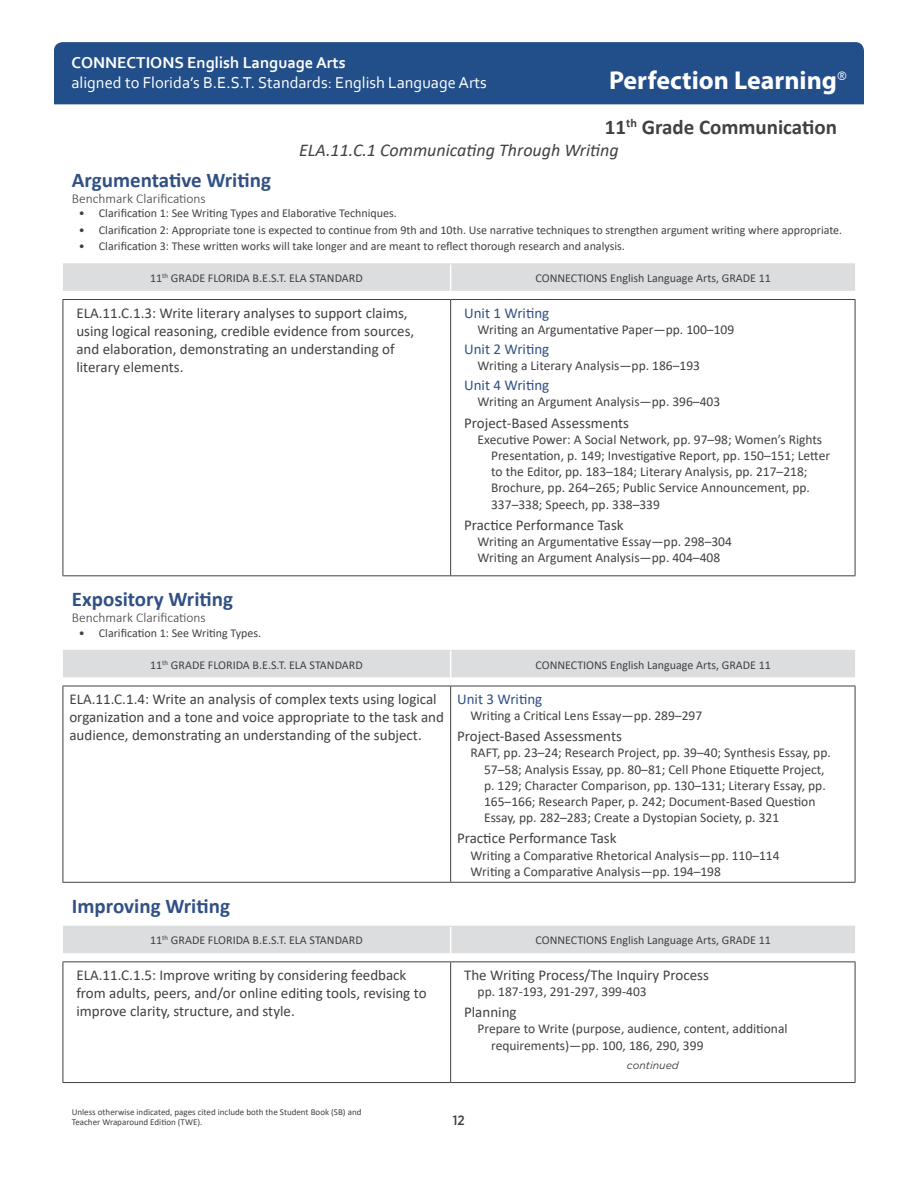
<style>
.page{position:relative;width:918px;height:1188px;background:#fff}
.page>*{position:absolute;margin:0;border:0;box-sizing:border-box;transform-origin:0 0}
.t1{font:700 25.95px "Myriad Pro";color:#fff}
.Perfection_Subsectio{font:700 21px "Calibri";color:#315185}
.t2{font:700 21px "Calibri";color:#414142}
.t3{font:italic 18px "Calibri";color:#414142}
.t4{font:16.5px "Corbel";color:#fff}
.t5{font:700 16.5px "Corbel";color:#fff}
.FL_BEST_Standard{font:15px/18px "Calibri";color:#414142}
.L_BEST_Citations_Hea{font:15px "Calibri";color:#414142}
.FL_BEST_Citations_Ch{font:15px "Calibri";color:#315185}
.FL_BEST_Citations_1s{font:13.5px/16.2px "Calibri";color:#414142}
.BenchClar_head{font:300 13.5px "Calibri";color:#414142}
.t6{font:500 13.5px "Gotham Narrow";color:#414142}
.Calibri_Table_header{font:12px "Calibri";color:#414142}
.CONTINUED{font:italic 10.5px "Gotham";color:#414142}
.t7{font:9px/10.8px "Calibri";color:#414142}
</style>
<div class="page">
<div style="left:54px;top:42px;width:810px;height:62px;background:#224f89"></div>
<div style="left:63px;top:265px;width:792px;height:26px;background:#dcdddf"></div>
<hr style="left:63px;top:264px;width:388px;height:1px;background:#dcdddf">
<hr style="left:451px;top:264px;width:404px;height:1px;background:#dcdddf">
<hr style="left:63px;top:300px;width:1px;height:275px;background:#414142">
<hr style="left:450px;top:300px;width:1px;height:275px;background:#414142">
<hr style="left:855px;top:300px;width:1px;height:275px;background:#414142">
<hr style="left:63px;top:575px;width:388px;height:1px;background:#414142">
<hr style="left:451px;top:575px;width:404px;height:1px;background:#414142">
<hr style="left:63px;top:299px;width:388px;height:1px;background:#414142">
<hr style="left:451px;top:299px;width:404px;height:1px;background:#414142">
<div style="left:63px;top:651px;width:792px;height:26px;background:#dcdddf"></div>
<hr style="left:63px;top:650px;width:388px;height:1px;background:#dcdddf">
<hr style="left:451px;top:650px;width:404px;height:1px;background:#dcdddf">
<hr style="left:63px;top:686px;width:1px;height:196px;background:#414142">
<hr style="left:450px;top:686px;width:1px;height:196px;background:#414142">
<hr style="left:855px;top:686px;width:1px;height:196px;background:#414142">
<hr style="left:63px;top:882px;width:388px;height:1px;background:#414142">
<hr style="left:451px;top:882px;width:404px;height:1px;background:#414142">
<hr style="left:63px;top:686px;width:388px;height:1px;background:#414142">
<hr style="left:451px;top:686px;width:404px;height:1px;background:#414142">
<div style="left:63px;top:927px;width:792px;height:26px;background:#dcdddf"></div>
<hr style="left:63px;top:962px;width:1px;height:120px;background:#414142">
<hr style="left:450px;top:962px;width:1px;height:120px;background:#414142">
<hr style="left:855px;top:962px;width:1px;height:120px;background:#414142">
<hr style="left:63px;top:1082px;width:388px;height:1px;background:#414142">
<hr style="left:451px;top:1082px;width:404px;height:1px;background:#414142">
<hr style="left:63px;top:961px;width:388px;height:1px;background:#414142">
<hr style="left:451px;top:961px;width:404px;height:1px;background:#414142">
<hr style="left:63px;top:926px;width:388px;height:1px;background:#dcdddf">
<hr style="left:451px;top:926px;width:404px;height:1px;background:#dcdddf">
<p class="t5" style="left:71px;top:52px;width:276px">CONNECTIONS English Language Arts</p>
<p class="t4" style="left:71px;top:72px;width:417px">aligned to Florida’s B.E.S.T. Standards: English Language Arts</p>
<h1 class="t1" style="left:609px;top:63px;width:239px">Perfection Learning<sup>®</sup></h1>
<h2 class="t2" style="left:605px;top:113px;width:234px">11<sup>th</sup> Grade Communication</h2>
<h3 class="t3" style="left:299px;top:138px;width:321px">ELA.11.C.1 Communicating Through Writing</h3>
<p class="Perfection_Subsectio" style="left:72px;top:165px;width:201px">Argumentative Writing</p>
<p class="BenchClar_head" style="left:72px;top:190px;width:135px">Benchmark Clarifications</p>
<p class="Calibri_Table_header" style="left:79px;top:205px;width:320px">• Clarification 1: See Writing Types and Elaborative Techniques.</p>
<p class="Calibri_Table_header" style="left:79px;top:222px;width:765px">• Clarification 2: Appropriate tone is expected to continue from 9th and 10th. Use narrative techniques to strengthen argument writing where appropriate.</p>
<p class="Calibri_Table_header" style="left:79px;top:238px;width:548px">• Clarification 3: These written works will take longer and are meant to reflect thorough research and analysis.</p>
<p class="Calibri_Table_header" style="left:150px;top:270px;width:214px">11<sup>th</sup> GRADE FLORIDA B.E.S.T. ELA STANDARD</p>
<p class="Calibri_Table_header" style="left:536px;top:270px;width:237px">CONNECTIONS English Language Arts, GRADE 11</p>
<p class="FL_BEST_Standard" style="left:76px;top:303px;width:339px">ELA.11.C.1.3: Write literary analyses to support claims, using logical reasoning, credible evidence from sources, and elaboration, demonstrating an understanding of literary elements.</p>
<p class="FL_BEST_Citations_Ch" style="left:464px;top:302px;width:87px">Unit 1 Writing</p>
<p class="FL_BEST_Citations_1s" style="left:478px;top:321px;width:258px">Writing an Argumentative Paper—pp. 100–109</p>
<p class="FL_BEST_Citations_Ch" style="left:464px;top:338px;width:87px">Unit 2 Writing</p>
<p class="FL_BEST_Citations_1s" style="left:478px;top:357px;width:224px">Writing a Literary Analysis—pp. 186–193</p>
<p class="FL_BEST_Citations_Ch" style="left:464px;top:375px;width:87px">Unit 4 Writing</p>
<p class="FL_BEST_Citations_1s" style="left:478px;top:394px;width:244px">Writing an Argument Analysis—pp. 396–403</p>
<p class="L_BEST_Citations_Hea" style="left:464px;top:412px;width:166px">Project-Based Assessments</p>
<p class="FL_BEST_Citations_1s" style="left:491px;top:431px;width:341px;text-indent:-14px">Executive Power: A Social Network, pp. 97–98; Women’s Rights Presentation, p. 149; Investigative Report, pp. 150–151; Letter to the Editor, pp. 183–184; Literary Analysis, pp. 217–218; Brochure, pp. 264–265; Public Service Announcement, pp.<br>337–338; Speech, pp. 338–339</p>
<p class="L_BEST_Citations_Hea" style="left:464px;top:515px;width:161px">Practice Performance Task</p>
<p class="FL_BEST_Citations_1s" style="left:478px;top:533px;width:256px">Writing an Argumentative Essay—pp. 298–304</p>
<p class="FL_BEST_Citations_1s" style="left:478px;top:549px;width:244px">Writing an Argument Analysis—pp. 404–408</p>
<p class="Perfection_Subsectio" style="left:72px;top:584px;width:163px">Expository Writing</p>
<p class="BenchClar_head" style="left:72px;top:610px;width:135px">Benchmark Clarifications</p>
<p class="Calibri_Table_header" style="left:79px;top:625px;width:184px">• Clarification 1: See Writing Types.</p>
<p class="Calibri_Table_header" style="left:150px;top:656px;width:214px">11<sup>th</sup> GRADE FLORIDA B.E.S.T. ELA STANDARD</p>
<p class="Calibri_Table_header" style="left:536px;top:656px;width:237px">CONNECTIONS English Language Arts, GRADE 11</p>
<p class="FL_BEST_Standard" style="left:69px;top:689px;width:376px">ELA.11.C.1.4: Write an analysis of complex texts using logical organization and a tone and voice appropriate to the task and audience, demonstrating an understanding of the subject.</p>
<p class="FL_BEST_Citations_Ch" style="left:457px;top:688px;width:87px">Unit 3 Writing</p>
<p class="FL_BEST_Citations_1s" style="left:471px;top:707px;width:233px">Writing a Critical Lens Essay—pp. 289–297</p>
<p class="L_BEST_Citations_Hea" style="left:457px;top:726px;width:166px">Project-Based Assessments</p>
<p class="FL_BEST_Citations_1s" style="left:484px;top:744px;width:348px;text-indent:-14px">RAFT, pp. 23–24; Research Project, pp. 39–40; Synthesis Essay, pp.<br>57–58; Analysis Essay, pp. 80–81; Cell Phone Etiquette Project, p. 129; Character Comparison, pp. 130–131; Literary Essay, pp.<br>165–166; Research Paper, p. 242; Document-Based Question Essay, pp. 282–283; Create a Dystopian Society, p. 321</p>
<p class="L_BEST_Citations_Hea" style="left:457px;top:828px;width:161px">Practice Performance Task</p>
<p class="FL_BEST_Citations_1s" style="left:471px;top:847px;width:310px">Writing a Comparative Rhetorical Analysis—pp. 110–114</p>
<p class="FL_BEST_Citations_1s" style="left:471px;top:863px;width:252px">Writing a Comparative Analysis—pp. 194–198</p>
<p class="Perfection_Subsectio" style="left:72px;top:891px;width:160px">Improving Writing</p>
<p class="Calibri_Table_header" style="left:150px;top:932px;width:214px">11<sup>th</sup> GRADE FLORIDA B.E.S.T. ELA STANDARD</p>
<p class="Calibri_Table_header" style="left:536px;top:932px;width:237px">CONNECTIONS English Language Arts, GRADE 11</p>
<p class="FL_BEST_Standard" style="left:76px;top:966px;width:352px">ELA.11.C.1.5: Improve writing by considering feedback from adults, peers, and/or online editing tools, revising to improve clarity, structure, and style.</p>
<p class="L_BEST_Citations_Hea" style="left:464px;top:964px;width:246px">The Writing Process/The Inquiry Process</p>
<p class="FL_BEST_Citations_1s" style="left:478px;top:983px;width:171px">pp. 187-193, 291-297, 399-403</p>
<p class="L_BEST_Citations_Hea" style="left:464px;top:1002px;width:54px">Planning</p>
<p class="FL_BEST_Citations_1s" style="left:491px;top:1021px;width:298px;text-indent:-14px">Prepare to Write (purpose, audience, content, additional requirements)—pp. 100, 186, 290, 399</p>
<p class="CONTINUED" style="left:627px;top:1059px;width:53px">continued</p>
<p class="t7" style="left:72px;top:1106px;width:291px">Unless otherwise indicated, pages cited include both the Student Book (SB) and<br>Teacher Wraparound Edition (TWE).</p>
<p class="t6" style="left:453px;top:1112px;width:13px">12</p>
</div>
